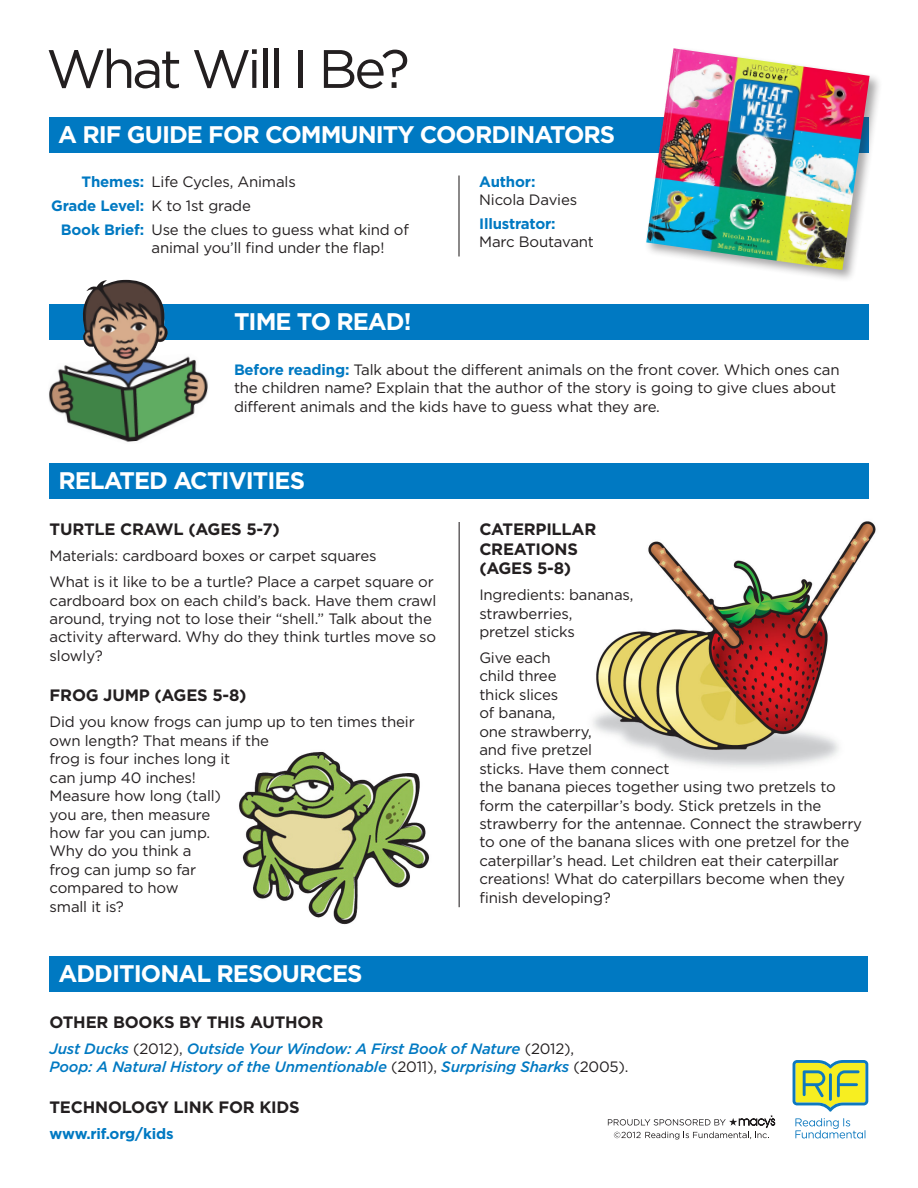
<style>
.page{position:relative;width:918px;height:1188px;background:#fff}
.page>*{position:absolute;margin:0;border:0;box-sizing:border-box;transform-origin:0 0}
.Book_Title_on_One_Li{font:54px "Gotham";letter-spacing:-.06em;color:#231f20}
.White_Type_in_Blue_B{font:700 24px "Gotham";letter-spacing:-.04em;color:#fff}
.Black_Subhead{font:700 16.5px/19.5px "Gotham";letter-spacing:-.01em;color:#231f20}
.Related_Activities_T{font:15px/18.5px "Gotham";letter-spacing:-.01em;color:#231f20}
.Time_to_Read_Text{font:15px/18.5px "Gotham";letter-spacing:-.01em;color:#231f20}
.Themes_Text{font:15px/18px "Gotham";letter-spacing:-.01em;color:#231f20}
.Additional_Resources{font:italic 500 15px/18.5px "Gotham";letter-spacing:-.01em;color:#0079c2}
.Themes_Text-2{font:700 15px "Gotham";letter-spacing:-.015em;color:#0079c2}
.Additional_Resources-2{font:700 15px "Gotham";letter-spacing:-.01em;color:#0079c2}
.s1{font-weight:700;color:#0079c2}
.s2{font-weight:400;color:#231f20}
.s3{font-weight:400;font-style:normal;color:#231f20}
</style>
<div class="page">
<img style="left:593px;top:521px;width:283px;height:246px">
<img style="left:239px;top:751px;width:190px;height:174px">
<div style="left:49px;top:117px;width:819px;height:36px;background:#0079c2"></div>
<hr style="left:458px;top:176px;width:2px;height:80px;background:#231f20">
<div style="left:50px;top:304px;width:819px;height:36px;background:#0079c2"></div>
<div style="left:49px;top:463px;width:820px;height:36px;background:#0079c2"></div>
<hr style="left:459px;top:522px;width:1px;height:385px;background:#231f20">
<svg style="left:793px;top:1060px;width:75px;height:52px;background:#b4ce6d"></svg>
<svg style="left:795px;top:1118px;width:71px;height:21px"></svg>
<svg style="left:608px;top:1115px;width:167px;height:25px"></svg>
<div style="left:50px;top:956px;width:818px;height:36px;background:#0079c2"></div>
<div style="left:644px;top:46px;width:239px;height:237px;background:#231f20;opacity:.4"></div>
<img style="left:646px;top:48px;width:224px;height:222px">
<img style="left:49px;top:280px;width:159px;height:162px">
<p class="Book_Title_on_One_Li" style="left:46px;top:36px;width:365px">What Will I Be?</p>
<p class="White_Type_in_Blue_B" style="left:58px;top:120px;width:559px">A RIF GUIDE FOR COMMUNITY COORDINATORS</p>
<p class="Themes_Text" style="left:82px;top:173px;width:216px"><span class="s1">Themes:</span> Life Cycles, Animals</p>
<p class="Themes_Text-2" style="left:51px;top:197px;width:201px">Grade Level: <span class="s2">K to 1st grade</span></p>
<p class="Themes_Text" style="left:152px;top:221px;width:259px;text-indent:-91px"><span class="s1">Book Brief:</span> Use the clues to guess what kind of animal you’ll find under the flap!</p>
<p class="Themes_Text" style="left:479px;top:173px;width:100px"><span class="s1">Author:<br></span>Nicola Davies</p>
<p class="Themes_Text" style="left:479px;top:215px;width:116px"><span class="s1">Illustrator:<br></span>Marc Boutavant</p>
<p class="White_Type_in_Blue_B" style="left:234px;top:307px;width:179px">TIME TO READ!</p>
<p class="Time_to_Read_Text" style="left:234px;top:360px;width:607px"><span class="s1">Before reading:</span> Talk about the different animals on the front cover. Which ones can the children name? Explain that the author of the story is going to give clues about different animals and the kids have to guess what they are.</p>
<p class="White_Type_in_Blue_B" style="left:58px;top:466px;width:248px">RELATED ACTIVITIES</p>
<p class="Black_Subhead" style="left:50px;top:520px;width:232px">TURTLE CRAWL (AGES 5-7)</p>
<p class="Related_Activities_T" style="left:50px;top:547px;width:329px">Materials: cardboard boxes or carpet squares</p>
<p class="Related_Activities_T" style="left:50px;top:572px;width:388px">What is it like to be a turtle? Place a carpet square or cardboard box on each child’s back. Have them crawl around, trying not to lose their “shell.” Talk about the activity afterward. Why do they think turtles move so slowly?</p>
<p class="Black_Subhead" style="left:50px;top:686px;width:198px">FROG JUMP (AGES 5-8)</p>
<p class="Related_Activities_T" style="left:50px;top:713px;width:367px">Did you know frogs can jump up to ten times their own length? That means if the<br>frog is four inches long it<br>can jump 40 inches!<br>Measure how long (tall)<br>you are, then measure<br>how far you can jump.<br>Why do you think a<br>frog can jump so far<br>compared to how<br>small it is?</p>
<p class="Black_Subhead" style="left:479px;top:520px;width:118px">CATERPILLAR<br>CREATIONS (AGES 5-8)</p>
<p class="Related_Activities_T" style="left:479px;top:586px;width:156px">Ingredients: bananas, strawberries,<br>pretzel sticks</p>
<p class="Related_Activities_T" style="left:479px;top:648px;width:384px">Give each<br>child three<br>thick slices<br>of banana,<br>one strawberry,<br>and five pretzel<br>sticks. Have them connect<br>the banana pieces together using two pretzels to form the caterpillar’s body. Stick pretzels in the strawberry for the antennae. Connect the strawberry to one of the banana slices with one pretzel for the caterpillar’s head. Let children eat their caterpillar creations! What do caterpillars become when they finish developing?</p>
<p class="White_Type_in_Blue_B" style="left:58px;top:959px;width:306px">ADDITIONAL RESOURCES</p>
<p class="Black_Subhead" style="left:50px;top:1012px;width:275px">OTHER BOOKS BY THIS AUTHOR</p>
<p class="Additional_Resources" style="left:50px;top:1039px;width:581px">Just Ducks <span class="s3">(2012),</span> Outside Your Window: A First Book of Nature <span class="s3">(2012),<br></span>Poop: A Natural History of the Unmentionable <span class="s3">(2011),</span> Surprising Sharks <span class="s3">(2005).</span></p>
<p class="Black_Subhead" style="left:50px;top:1097px;width:252px">TECHNOLOGY LINK FOR KIDS</p>
<p class="Additional_Resources-2" style="left:50px;top:1124px;width:126px">www.rif.org/kids</p>
</div>
